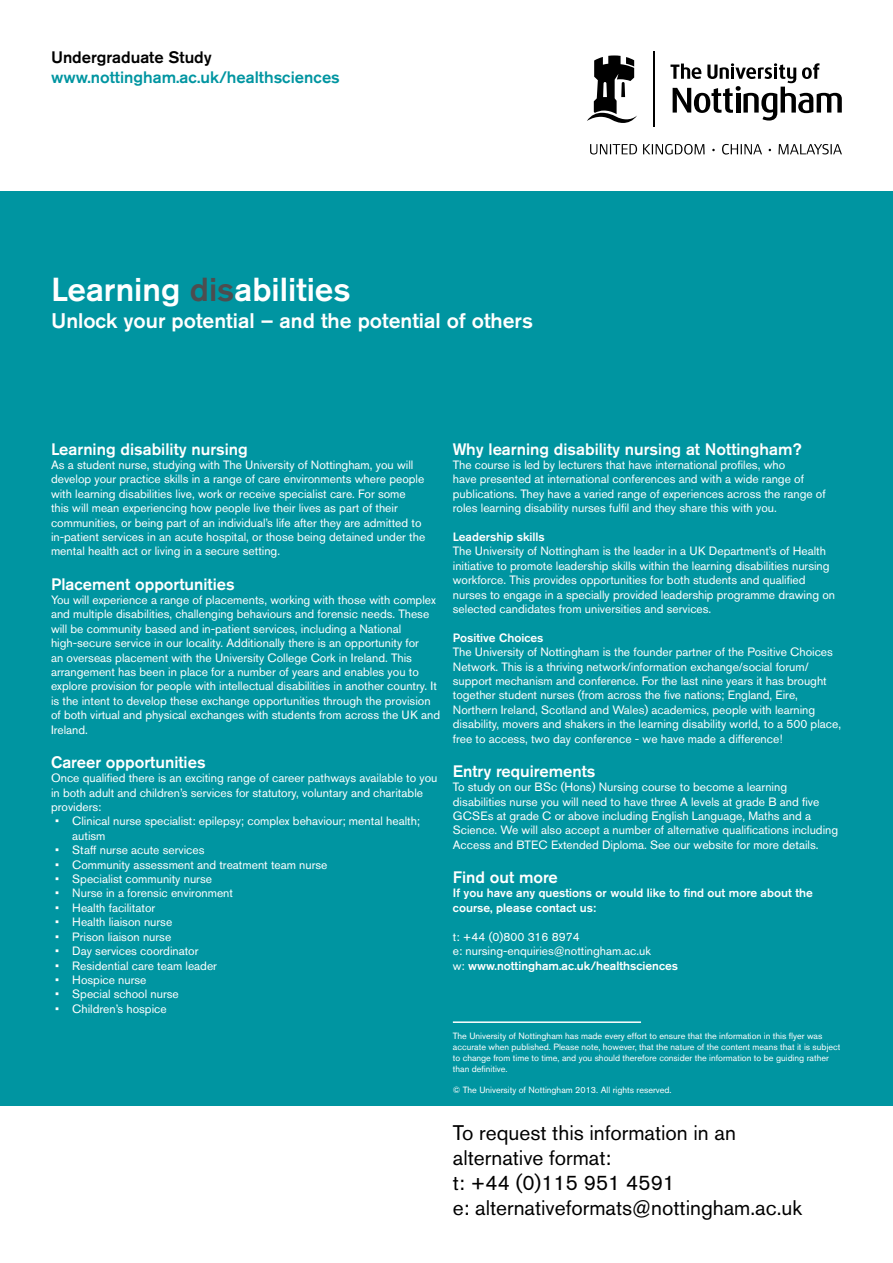
<style>
.page{position:relative;width:893px;height:1263px;background:#fff}
.page>*{position:absolute;margin:0;border:0;box-sizing:border-box;transform-origin:0 0}
.t1{font:500 33px "Akzidenz Grotesk BE";color:#fff}
.t2{font:21px/25.2px "Akzidenz Grotesk BE";color:#000}
.t3{font:500 21px "Akzidenz Grotesk BE";color:#fff}
.t4{font:500 16.5px "Akzidenz Grotesk BE";color:#fff}
.t5{font:500 16.5px "Akzidenz Grotesk BE";color:#0095a1}
.t6{font:500 16.5px "Akzidenz Grotesk BE";color:#000}
.t7{font:12px/14.4px "Akzidenz Grotesk BE";color:#fff}
.t8{font:500 12px/14.4px "Akzidenz Grotesk BE";color:#fff}
.t9{font:9px/10.8px "Akzidenz Grotesk BE";color:#fff}
.s1{color:#4d4d4f}
.s2{font-weight:500}
</style>
<div class="page">
<div style="left:0;top:191px;width:893px;height:915px;background:#0095a1"></div>
<svg style="left:670px;top:63px;width:172px;height:58px"></svg>
<svg style="left:587px;top:55px;width:50px;height:68px"></svg>
<hr style="left:653px;top:52px;width:1px;height:75px;background:#000">
<svg style="left:590px;top:144px;width:252px;height:11px"></svg>
<hr style="left:453px;top:1021px;width:188px;height:2px;background:#fff">
<h3 class="t6" style="left:51px;top:48px;width:162px">Undergraduate Study</h3>
<h3 class="t5" style="left:51px;top:67px;width:290px">www.nottingham.ac.uk/healthsciences</h3>
<h1 class="t1" style="left:51px;top:269px;width:301px">Learning <span class="s1">dis</span>abilities</h1>
<h2 class="t3" style="left:51px;top:308px;width:483px">Unlock your potential – and the potential of others</h2>
<h3 class="t4" style="left:51px;top:439px;width:198px">Learning disability nursing</h3>
<p class="t7" style="left:51px;top:458px;width:376px">As a student nurse, studying with The University of Nottingham, you will develop your practice skills in a range of care environments where people with learning disabilities live, work or receive specialist care. For some this will mean experiencing how people live their lives as part of their communities, or being part of an individual’s life after they are admitted to in-patient services in an acute hospital, or those being detained under the mental health act or living in a secure setting.</p>
<h3 class="t4" style="left:51px;top:574px;width:185px">Placement opportunities</h3>
<p class="t7" style="left:51px;top:593px;width:391px">You will experience a range of placements, working with those with complex and multiple disabilities, challenging behaviours and forensic needs. These will be community based and in-patient services, including a National high-secure service in our locality. Additionally there is an opportunity for<br>an overseas placement with the University College Cork in Ireland. This arrangement has been in place for a number of years and enables you to explore provision for people with intellectual disabilities in another country. It is the intent to develop these exchange opportunities through the provision of both virtual and physical exchanges with students from across the UK and Ireland.</p>
<h3 class="t4" style="left:51px;top:752px;width:156px">Career opportunities</h3>
<p class="t7" style="left:51px;top:771px;width:388px">Once qualified there is an exciting range of career pathways available to you in both adult and children’s services for statutory, voluntary and charitable providers:</p>
<p class="t7" style="left:72px;top:814px;width:349px;text-indent:-17px">• Clinical nurse specialist: epilepsy; complex behaviour; mental health; autism</p>
<p class="t7" style="left:55px;top:843px;width:151px">• Staff nurse acute services</p>
<p class="t7" style="left:55px;top:857px;width:274px">• Community assessment and treatment team nurse</p>
<p class="t7" style="left:55px;top:872px;width:158px">• Specialist community nurse</p>
<p class="t7" style="left:55px;top:886px;width:179px">• Nurse in a forensic environment</p>
<p class="t7" style="left:55px;top:900px;width:102px">• Health facilitator</p>
<p class="t7" style="left:55px;top:915px;width:119px">• Health liaison nurse</p>
<p class="t7" style="left:55px;top:929px;width:118px">• Prison liaison nurse</p>
<p class="t7" style="left:55px;top:944px;width:145px">• Day services coordinator</p>
<p class="t7" style="left:55px;top:958px;width:163px">• Residential care team leader</p>
<p class="t7" style="left:55px;top:972px;width:93px">• Hospice nurse</p>
<p class="t7" style="left:55px;top:987px;width:125px">• Special school nurse</p>
<p class="t7" style="left:55px;top:1001px;width:113px">• Children’s hospice</p>
<h3 class="t4" style="left:453px;top:439px;width:350px">Why learning disability nursing at Nottingham?</h3>
<p class="t7" style="left:453px;top:458px;width:374px">The course is led by lecturers that have international profiles, who<br>have presented at international conferences and with a wide range of publications. They have a varied range of experiences across the range of roles learning disability nurses fulfil and they share this with you.</p>
<p class="t8" style="left:453px;top:529px;width:93px">Leadership skills</p>
<p class="t7" style="left:453px;top:544px;width:384px">The University of Nottingham is the leader in a UK Department’s of Health initiative to promote leadership skills within the learning disabilities nursing workforce. This provides opportunities for both students and qualified nurses to engage in a specially provided leadership programme drawing on selected candidates from universities and services.</p>
<p class="t8" style="left:453px;top:630px;width:92px">Positive Choices</p>
<p class="t7" style="left:453px;top:645px;width:390px">The University of Nottingham is the founder partner of the Positive Choices Network. This is a thriving network/information exchange/social forum/ support mechanism and conference. For the last nine years it has brought together student nurses (from across the five nations; England, Eire, Northern Ireland, Scotland and Wales) academics, people with learning disability, movers and shakers in the learning disability world, to a 500 place, free to access, two day conference - we have made a difference!</p>
<h3 class="t4" style="left:453px;top:761px;width:144px">Entry requirements</h3>
<p class="t7" style="left:453px;top:780px;width:387px">To study on our BSc (Hons) Nursing course to become a learning disabilities nurse you will need to have three A levels at grade B and five GCSEs at grade C or above including English Language, Maths and a Science. We will also accept a number of alternative qualifications including Access and BTEC Extended Diploma. See our website for more details.</p>
<h3 class="t4" style="left:453px;top:867px;width:107px">Find out more</h3>
<p class="t8" style="left:453px;top:886px;width:362px">If you have any questions or would like to find out more about the course, please contact us:</p>
<p class="t7" style="left:453px;top:929px;width:227px">t: +44 (0)800 316 8974<br>e: nursing-enquiries@nottingham.ac.uk<br>w: <span class="s2">www.nottingham.ac.uk/healthsciences</span></p>
<p class="t9" style="left:453px;top:1031px;width:389px">The University of Nottingham has made every effort to ensure that the information in this flyer was accurate when published. Please note, however, that the nature of the content means that it is subject to change from time to time, and you should therefore consider the information to be guiding rather than definitive.</p>
<p class="t9" style="left:453px;top:1085px;width:220px">© The University of Nottingham 2013. All rights reserved.</p>
<h2 class="t2" style="left:453px;top:1120px;width:351px">To request this information in an alternative format:<br>t: +44 (0)115 951 4591<br>e: alternativeformats@nottingham.ac.uk</h2>
</div>
